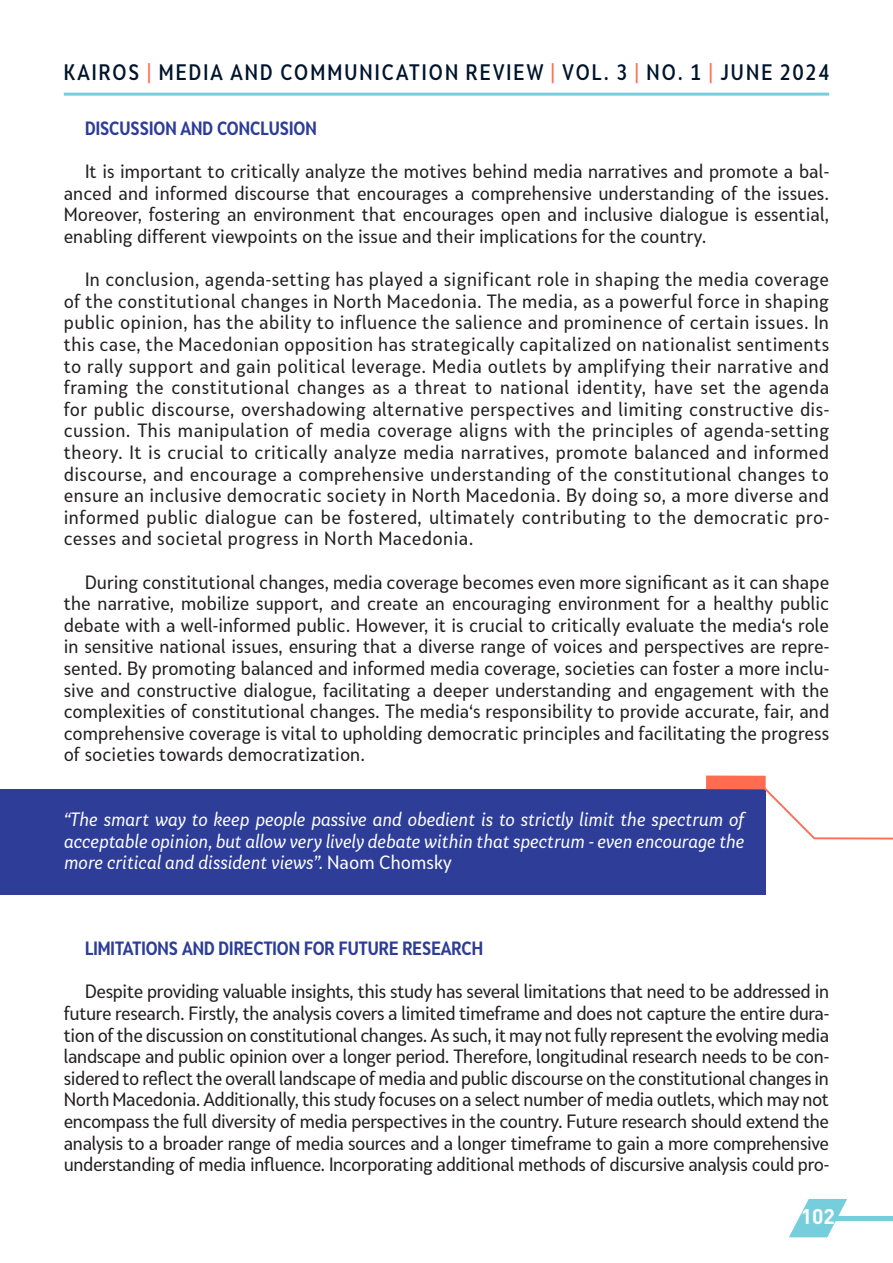
<style>
.page{position:relative;width:893px;height:1263px;background:#fff}
.page>*{position:absolute;margin:0;border:0;box-sizing:border-box;transform-origin:0 0}
.t1{font:500 21px "Skola Sans Cn";letter-spacing:.1em;color:#00142b}
.t2{font:700 21px "DIN Pro";color:#fff}
.Body_Text{font:18px/21.6px "Skola Sans Cn";color:#231f20;text-align:justify;scale:1.1 1}
.Body_Text-2{font:18px/21.6px "Skola Sans Cn It";color:#fff;text-align:justify;scale:1.1 1}
.Mal_naslov{font:700 18px "Skola Sans Cn";color:#2d3d98}
.s1{color:#ff6c50}
.s2{font-family:"Skola Sans Cn"}
</style>
<div class="page">
<svg style="left:789px;top:1199px;width:58px;height:38px"></svg>
<hr style="left:818px;top:1216px;width:75px;height:4px;background:#76cedd">
<hr style="left:64px;top:93px;width:765px;height:3px;background:#76cedd">
<div style="left:0;top:789px;width:765px;height:105px;background:#2d3d98"></div>
<svg style="left:762px;top:788px;width:131px;height:51px"></svg>
<div style="left:706px;top:775px;width:60px;height:14px;background:#ff6c50"></div>
<p class="t1" style="left:64px;top:59px;width:767px">KAIROS <span class="s1">|</span> MEDIA AND COMMUNICATION REVIEW <span class="s1">|</span> VOL. 3 <span class="s1">|</span> NO. 1 <span class="s1">|</span> JUNE 2024</p>
<p class="Mal_naslov" style="left:85px;top:117px;width:233px">DISCUSSION AND CONCLUSION</p>
<p class="Body_Text" style="left:64px;top:161px;width:697px;text-indent:21px">It is important to critically analyze the motives behind media narratives and promote a bal&shy;anced and informed discourse that encourages a comprehensive understanding of the issues.<br>Moreover, fostering an environment that encourages open and inclusive dialogue is essential, enabling different viewpoints on the issue and their implications for the country.</p>
<p class="Body_Text" style="left:64px;top:269px;width:697px;text-indent:21px">In conclusion, agenda-setting has played a significant role in shaping the media coverage of the constitutional changes in North Macedonia. The media, as a powerful force in shaping public opinion, has the ability to influence the salience and prominence of certain issues. In this case, the Macedonian opposition has strategically capitalized on nationalist sentiments to rally support and gain political leverage. Media outlets by amplifying their narrative and framing the constitutional changes as a threat to national identity, have set the agenda for public discourse, overshadowing alternative perspectives and limiting constructive dis&shy;cussion. This manipulation of media coverage aligns with the principles of agenda-setting theory. It is crucial to critically analyze media narratives, promote balanced and informed discourse, and encourage a comprehensive understanding of the constitutional changes to ensure an inclusive democratic society in North Macedonia. By doing so, a more diverse and informed public dialogue can be fostered, ultimately contributing to the democratic pro&shy;cesses and societal progress in North Macedonia.</p>
<p class="Body_Text" style="left:64px;top:571px;width:697px;text-indent:21px">During constitutional changes, media coverage becomes even more significant as it can shape the narrative, mobilize support, and create an encouraging environment for a healthy public debate with a well-informed public. However, it is crucial to critically evaluate the media‘s role in sensitive national issues, ensuring that a diverse range of voices and perspectives are repre&shy;sented. By promoting balanced and informed media coverage, societies can foster a more inclu&shy;sive and constructive dialogue, facilitating a deeper understanding and engagement with the complexities of constitutional changes. The media‘s responsibility to provide accurate, fair, and comprehensive coverage is vital to upholding democratic principles and facilitating the progress of societies towards democratization.</p>
<p class="Body_Text-2" style="left:64px;top:808px;width:620px">“The smart way to keep people passive and obedient is to strictly limit the spectrum of acceptable opinion, but allow very lively debate within that spectrum - even encourage the more critical and dissident views”. <span class="s2">Naom Chomsky</span></p>
<p class="Mal_naslov" style="left:85px;top:937px;width:400px">LIMITATIONS AND DIRECTION FOR FUTURE RESEARCH</p>
<p class="Body_Text" style="left:64px;top:981px;width:697px;text-indent:21px">Despite providing valuable insights, this study has several limitations that need to be addressed in future research. Firstly, the analysis covers a limited timeframe and does not capture the entire dura&shy;tion of the discussion on constitutional changes. As such, it may not fully represent the evolving media landscape and public opinion over a longer period. Therefore, longitudinal research needs to be con&shy;sidered to reflect the overall landscape of media and public discourse on the constitutional changes in North Macedonia. Additionally, this study focuses on a select number of media outlets, which may not encompass the full diversity of media perspectives in the country. Future research should extend the analysis to a broader range of media sources and a longer timeframe to gain a more comprehensive understanding of media influence. Incorporating additional methods of discursive analysis could pro-</p>
<p class="t2" style="left:801px;top:1203px;width:36px">102</p>
</div>
